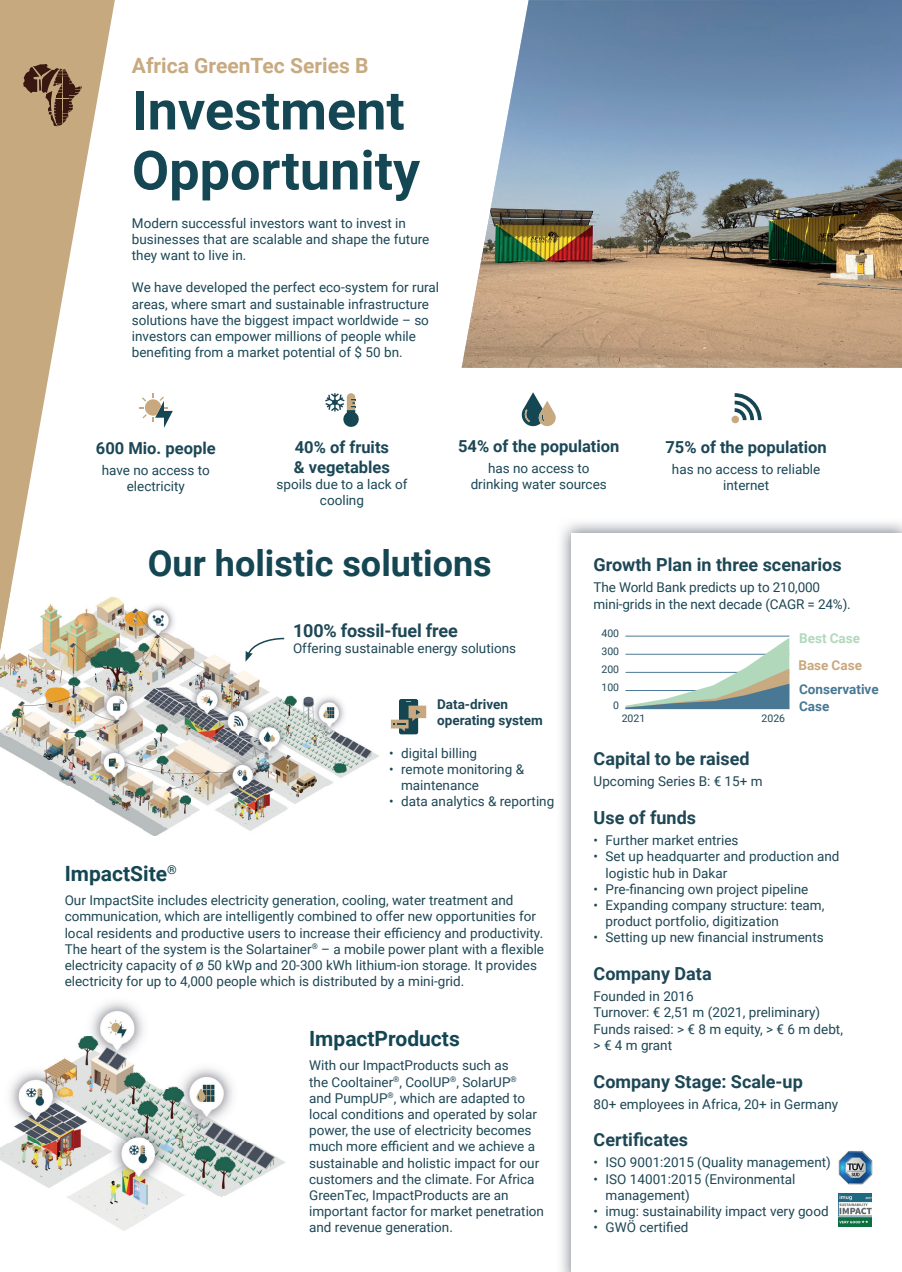
<style>
.page{position:relative;width:902px;height:1272px;background:#fff}
.page>*{position:absolute;margin:0;border:0;box-sizing:border-box;transform-origin:0 0}
.t1{font:700 54px/60px "Roboto";color:#144653}
.t2{font:700 36px "Roboto";color:#144653}
.t3{font:700 21px "Roboto";color:#144653}
.t4{font:700 21px "Roboto";color:#c8aa81}
.t5{font:700 18px "Roboto";color:#1e4755}
.t6{font:700 16.5px/19.8px "Roboto";color:#1b4756}
.t7{font:13.5px/16.2px "Roboto";color:#1e4755}
.t8{font:13.5px/16.2px "Roboto";color:#1b4756;text-align:center}
.t9{font:700 13.5px/16.2px "Roboto";color:#1e4755}
.t10{font:700 13.5px/16.2px "Roboto";color:#487894}
.t11{font:700 13.5px "Roboto";color:#c8a87e}
.t12{font:700 13.5px "Roboto";color:#b1d9bc}
.t13{font:10.5px/18px "Roboto";color:#1e4755;text-align:right}
</style>
<div class="page">
<svg style="left:0;top:0;width:115px;height:589px;fill:#c7a980"></svg>
<svg style="left:23px;top:64px;width:59px;height:64px;background:#917256"></svg>
<img style="left:461px;top:0;width:440px;height:368px">
<svg style="left:139px;top:394px;width:34px;height:34px"></svg>
<svg style="left:521px;top:392px;width:35px;height:35px"></svg>
<svg style="left:734px;top:393px;width:27px;height:27px"></svg>
<div style="left:731px;top:416px;width:8px;height:7px;background:#c7a87f;border-radius:50%"></div>
<svg style="left:325px;top:393px;width:34px;height:34px"></svg>
<img style="left:838px;top:1193px;width:33px;height:33px">
<img style="left:838px;top:1150px;width:34px;height:34px">
<img style="left:0;top:596px;width:379px;height:240px">
<img style="left:0;top:589px;width:11px;height:62px">
<svg style="left:245px;top:637px;width:41px;height:24px"></svg>
<div style="left:399px;top:699px;width:19px;height:35px;background:#144652;border-radius:2px"></div>
<svg style="left:391px;top:701px;width:35px;height:30px"></svg>
<img style="left:0;top:1002px;width:286px;height:229px">
<hr style="left:625px;top:635px;width:164px;height:1px;background:#4b7997">
<svg style="left:625px;top:638px;width:164px;height:71px"></svg>
<h3 class="t4" style="left:132px;top:51px;width:238px">Africa GreenTec Series B</h3>
<h1 class="t1" style="left:132px;top:78px;width:290px">Investment<br>Opportunity</h1>
<p class="t8" style="left:132px;top:214px;width:299px;text-align:left">Modern successful investors want to invest in businesses that are scalable and shape the future they want to live in.</p>
<p class="t8" style="left:132px;top:279px;width:308px;text-align:left">We have developed the perfect eco-system for rural areas, where smart and sustainable infrastructure solutions have the biggest impact worldwide – so investors can empower millions of people while benefiting from a market potential of $ 50 bn.</p>
<p class="t6" style="left:96px;top:437px;width:121px">600 Mio. people</p>
<p class="t8" style="left:102px;top:461px;width:109px">have no access to electricity</p>
<p class="t6" style="left:294px;top:436px;width:97px">40% of fruits &amp; vegetables</p>
<p class="t8" style="left:276px;top:475px;width:132px">spoils due to a lack of cooling</p>
<p class="t6" style="left:458px;top:435px;width:163px">54% of the population</p>
<p class="t8" style="left:470px;top:459px;width:138px">has no access to drinking water sources</p>
<p class="t6" style="left:665px;top:436px;width:163px">75% of the population</p>
<p class="t8" style="left:672px;top:460px;width:150px">has no access to reliable internet</p>
<h2 class="t2" style="left:148px;top:537px;width:345px">Our holistic solutions</h2>
<h3 class="t5" style="left:293px;top:618px;width:166px">100% fossil-fuel free</h3>
<p class="t7" style="left:293px;top:639px;width:225px">Offering sustainable energy solutions</p>
<h3 class="t3" style="left:65px;top:859px;width:113px">ImpactSite<sup>®</sup></h3>
<p class="t9" style="left:437px;top:695px;width:107px">Data-driven operating system</p>
<p class="t7" style="left:389px;top:744px;width:89px">• digital billing</p>
<p class="t7" style="left:401px;top:760px;width:124px;text-indent:-12px">• remote monitoring &amp; maintenance</p>
<p class="t7" style="left:389px;top:793px;width:167px">• data analytics &amp; reporting</p>
<p class="t7" style="left:65px;top:891px;width:481px">Our ImpactSite includes electricity generation, cooling, water treatment and communication, which are intelligently combined to offer new opportunities for local residents and productive users to increase their efficiency and productivity.<br>The heart of the system is the Solartainer<sup>®</sup> – a mobile power plant with a flexible electricity capacity of Ø 50 kWp and 20-300 kWh lithium-ion storage. It provides electricity for up to 4,000 people which is distributed by a mini-grid.</p>
<h3 class="t3" style="left:309px;top:1023px;width:152px">ImpactProducts</h3>
<p class="t7" style="left:309px;top:1056px;width:236px">With our ImpactProducts such as<br>the Cooltainer<sup>®</sup>, CoolUP<sup>®</sup>, SolarUP<sup>®<br></sup>and PumpUP<sup>®</sup>, which are adapted to local conditions and operated by solar power, the use of electricity becomes much more efficient and we achieve a sustainable and holistic impact for our customers and the climate. For Africa GreenTec, ImpactProducts are an important factor for market penetration and revenue generation.</p>
<h3 class="t5" style="left:593px;top:552px;width:249px">Growth Plan in three scenarios</h3>
<p class="t7" style="left:593px;top:579px;width:259px">The World Bank predicts up to 210,000 mini-grids in the next decade (CAGR = 24%).</p>
<p class="t13" style="left:601px;top:624px;width:19px">400<br>300<br>200<br>100<br>0</p>
<p class="t13" style="left:621px;top:708px;width:25px">2021</p>
<p class="t13" style="left:761px;top:709px;width:25px">2026</p>
<p class="t12" style="left:799px;top:628px;width:62px">Best Case</p>
<p class="t11" style="left:798px;top:655px;width:65px">Base Case</p>
<p class="t10" style="left:799px;top:681px;width:81px">Conservative<br>Case</p>
<h3 class="t5" style="left:593px;top:746px;width:157px">Capital to be raised</h3>
<p class="t7" style="left:593px;top:772px;width:170px">Upcoming Series B: € 15+ m</p>
<h3 class="t5" style="left:593px;top:805px;width:104px">Use of funds</h3>
<p class="t7" style="left:593px;top:831px;width:146px">• Further market entries</p>
<p class="t7" style="left:605px;top:847px;width:235px;text-indent:-12px">• Set up headquarter and production and logistic hub in Dakar</p>
<p class="t7" style="left:593px;top:880px;width:216px">• Pre-financing own project pipeline</p>
<p class="t7" style="left:605px;top:896px;width:220px;text-indent:-12px">• Expanding company structure: team, product portfolio, digitization</p>
<p class="t7" style="left:593px;top:928px;width:232px">• Setting up new financial instruments</p>
<h3 class="t5" style="left:593px;top:961px;width:119px">Company Data</h3>
<p class="t7" style="left:593px;top:987px;width:251px">Founded in 2016<br>Turnover: € 2,51 m (2021, preliminary)<br>Funds raised: &gt; € 8 m equity, &gt; € 6 m debt, &gt; € 4 m grant</p>
<h3 class="t5" style="left:593px;top:1068px;width:211px">Company Stage: Scale-up</h3>
<p class="t7" style="left:593px;top:1095px;width:246px">80+ employees in Africa, 20+ in Germany</p>
<h3 class="t5" style="left:593px;top:1127px;width:96px">Certificates</h3>
<p class="t7" style="left:593px;top:1153px;width:239px">• ISO 9001:2015 (Quality management)</p>
<p class="t7" style="left:605px;top:1170px;width:191px;text-indent:-12px">• ISO 14001:2015 (Environmental management)</p>
<p class="t7" style="left:593px;top:1202px;width:236px">• imug: sustainability impact very good</p>
<p class="t7" style="left:593px;top:1218px;width:96px">• GWÖ certified</p>
</div>
